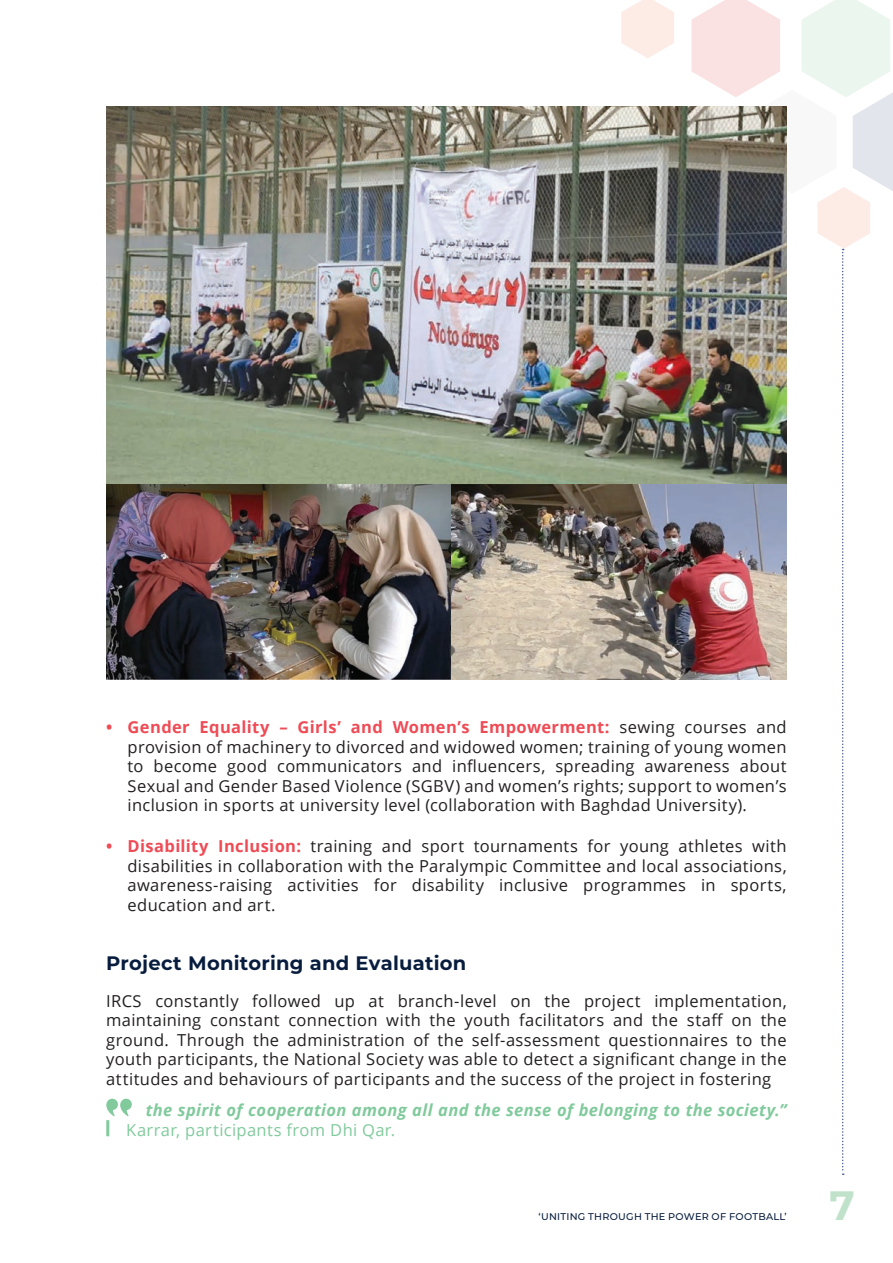
<style>
.page{position:relative;width:893px;height:1263px;background:#fff}
.page>*{position:absolute;margin:0;border:0;box-sizing:border-box;transform-origin:0 0}
.t1{font:700 40.95px "Montserrat";color:#c0e2ca}
.Sous-titre{font:700 19.5px "Montserrat";letter-spacing:.01em;color:#081d3e}
.Txt_courant{font:16.5px/19.5px "Open Sans";letter-spacing:.02em;color:#231f20;text-align:justify}
.Txt_courant-2{font:italic 700 16.5px/19.5px "Open Sans";letter-spacing:.02em;color:#80ca9c}
.t2{font:500 9.75px "Montserrat";letter-spacing:.03em;color:#081d3e}
.s1{font-weight:700;color:#ef4b55}
.s2{font-weight:400;font-style:normal}
</style>
<div class="page">
<svg style="left:691px;top:0;width:202px;height:1175px"></svg>
<svg style="left:621px;top:0;width:53px;height:58px"></svg>
<svg style="left:106px;top:1098px;width:26px;height:18px"></svg>
<hr style="left:106px;top:1120px;width:3px;height:16px;background:#80ca9c">
<img style="left:106px;top:106px;width:681px;height:379px">
<img style="left:106px;top:485px;width:346px;height:195px">
<img style="left:452px;top:485px;width:335px;height:195px">
<p class="Txt_courant" style="left:128px;top:717px;width:661px;text-indent:-21px"><span class="s1">• Gender Equality – Girls’ and Women’s Empowerment:</span> sewing courses and provision of machinery to divorced and widowed women; training of young women to become good communicators and influencers, spreading awareness about Sexual and Gender Based Violence (SGBV) and women’s rights; support to women’s inclusion in sports at university level (collaboration with Baghdad University).</p>
<p class="Txt_courant" style="left:128px;top:836px;width:661px;text-indent:-21px"><span class="s1">• Disability Inclusion:</span> training and sport tournaments for young athletes with disabilities in collaboration with the Paralympic Committee and local associations, awareness-raising activities for disability inclusive programmes in sports, education and art.</p>
<p class="Sous-titre" style="left:106px;top:949px;width:362px">Project Monitoring and Evaluation</p>
<p class="Txt_courant" style="left:106px;top:990px;width:682px">IRCS constantly followed up at branch-level on the project implementation, maintaining constant connection with the youth facilitators and the staff on the ground. Through the administration of the self-assessment questionnaires to the youth participants, the National Society was able to detect a significant change in the attitudes and behaviours of participants and the success of the project in fostering</p>
<p class="Txt_courant-2" style="left:126px;top:1100px;width:662px;text-indent:20px">the spirit of cooperation among all and the sense of belonging to the society.”<br><span class="s2">Karrar, participants from Dhi Qar.</span></p>
<p class="t2" style="left:538px;top:1210px;width:250px">‘UNITING THROUGH THE POWER OF FOOTBALL’</p>
<h1 class="t1" style="left:829px;top:1176px;width:27px">7</h1>
</div>
